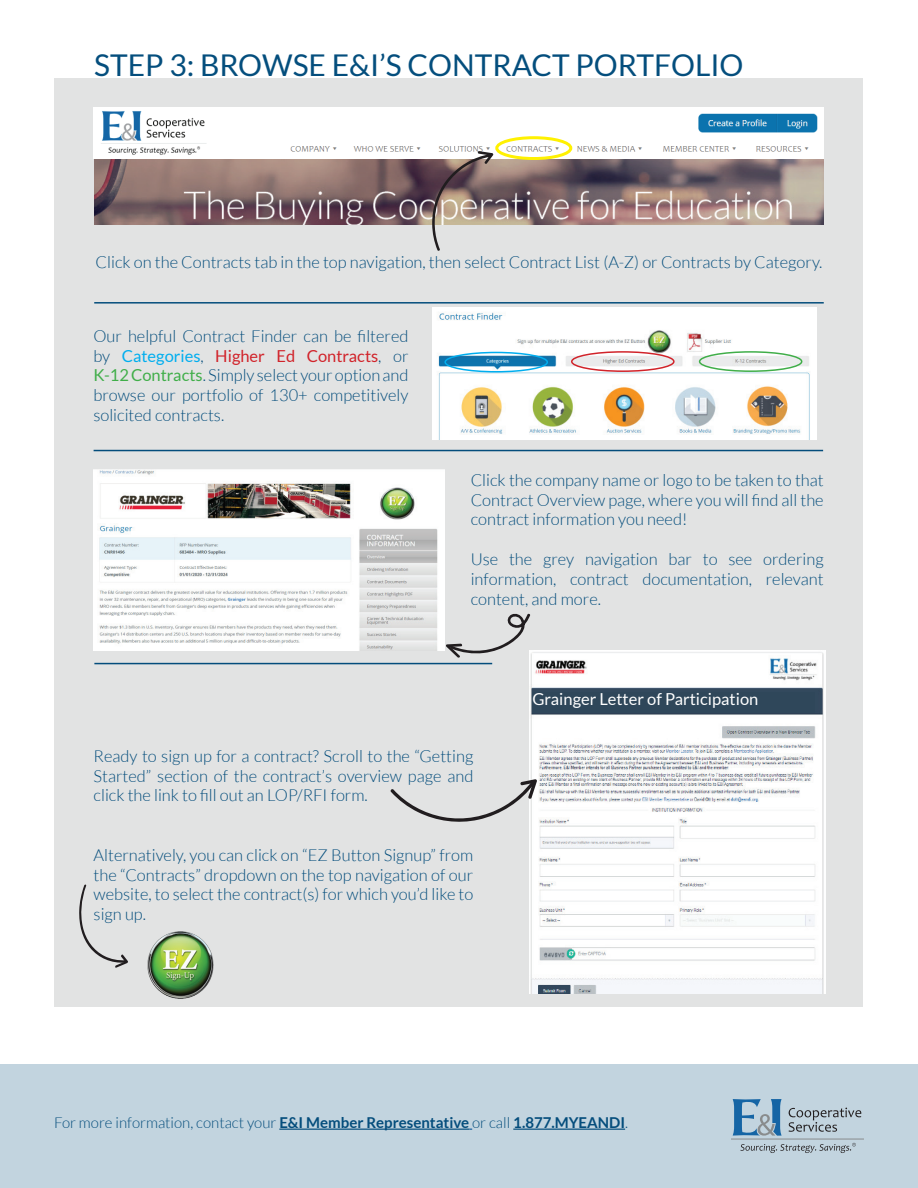
<style>
.page{position:relative;width:918px;height:1188px;background:#fff}
.page>*{position:absolute;margin:0;border:0;box-sizing:border-box;transform-origin:0 0}
.t1{font:30px "Lato";color:#044e7d}
.t2{font:300 16.5px/19.8px "Lato";color:#044d7c;text-align:justify}
.t3{font:16.5px "Lato";color:#fff}
.t4{font:300 15px "Lato";color:#044d7c}
.s1{font-weight:400;color:#00aeef}
.s2{font-weight:400;color:#d1232a}
.s3{font-weight:400;color:#40ae49}
.s4{font-weight:700}
</style>
<div class="page">
<div style="left:54px;top:78px;width:809px;height:929px;background:#e2e3e3"></div>
<img style="left:94px;top:159px;width:730px;height:66px">
<div style="left:0;top:1065px;width:918px;height:123px;background:#c2d4df"></div>
<svg style="left:789px;top:1108px;width:72px;height:24px"></svg>
<svg style="left:733px;top:1099px;width:49px;height:37px"></svg>
<hr style="left:731px;top:1139px;width:133px;height:1px;background:#898c8d">
<svg style="left:740px;top:1143px;width:116px;height:10px"></svg>
<hr style="left:279px;top:1129px;width:190px;height:1px;background:#044d7c">
<hr style="left:513px;top:1129px;width:112px;height:1px;background:#044d7c">
<hr style="left:94px;top:302px;width:730px;height:2px;background:#044d7c">
<hr style="left:94px;top:450px;width:729px;height:1px;background:#044d7c">
<img style="left:530px;top:650px;width:296px;height:343px">
<svg style="left:390px;top:779px;width:147px;height:45px"></svg>
<hr style="left:94px;top:663px;width:398px;height:1px;background:#044d7c">
<svg style="left:446px;top:613px;width:85px;height:45px"></svg>
<img style="left:93px;top:108px;width:731px;height:51px">
<div style="left:495px;top:136px;width:77px;height:24px;border:3px solid #fff101;border-radius:50%"></div>
<svg style="left:432px;top:151px;width:62px;height:100px"></svg>
<img style="left:432px;top:307px;width:385px;height:132px">
<div style="left:571px;top:351px;width:104px;height:21px;border:2px solid #d1232a;border-radius:50%"></div>
<div style="left:444px;top:352px;width:104px;height:21px;border:2px solid #00aeef;border-radius:50%"></div>
<div style="left:699px;top:351px;width:103px;height:21px;border:2px solid #40ae49;border-radius:50%"></div>
<img style="left:94px;top:469px;width:350px;height:181px">
<img style="left:147px;top:931px;width:67px;height:68px">
<svg style="left:79px;top:884px;width:49px;height:84px"></svg>
<div style="left:532px;top:692px;width:283px;height:20px;background:#2f475a"></div>
<h1 class="t1" style="left:94px;top:48px;width:651px">STEP 3: BROWSE E&amp;I’S CONTRACT PORTFOLIO</h1>
<p class="t2" style="left:96px;top:252px;width:728px">Click on the Contracts tab in the top navigation, then select Contract List (A-Z) or Contracts by Category.</p>
<p class="t2" style="left:93px;top:326px;width:317px">Our helpful Contract Finder can be filtered by <span class="s1">Categories</span>, <span class="s2">Higher Ed Contracts</span>, or <span class="s3">K-12 Contracts</span>. Simply select your option and browse our portfolio of 130+ competitively solicited contracts.</p>
<p class="t2" style="left:471px;top:470px;width:355px">Click the company name or logo to be taken to that Contract Overview page, where you will find all the contract information you need!</p>
<p class="t2" style="left:471px;top:549px;width:355px">Use the grey navigation bar to see ordering information, contract documentation, relevant content, and more.</p>
<p class="t3" style="left:532px;top:690px;width:227px">Grainger Letter of Participation</p>
<p class="t2" style="left:94px;top:746px;width:381px">Ready to sign up for a contract? Scroll to the “Getting Started” section of the contract’s overview page and click the link to fill out an LOP/RFI form.</p>
<p class="t2" style="left:94px;top:845px;width:381px">Alternatively, you can click on “EZ Button Signup” from the “Contracts” dropdown on the top navigation of our website, to select the contract(s) for which you’d like to sign up.</p>
<p class="t4" style="left:54px;top:1115px;width:576px">For more information, contact your <span class="s4">E&amp;I Member Representative</span> or call <span class="s4">1.877.MYEANDI</span>.</p>
</div>
